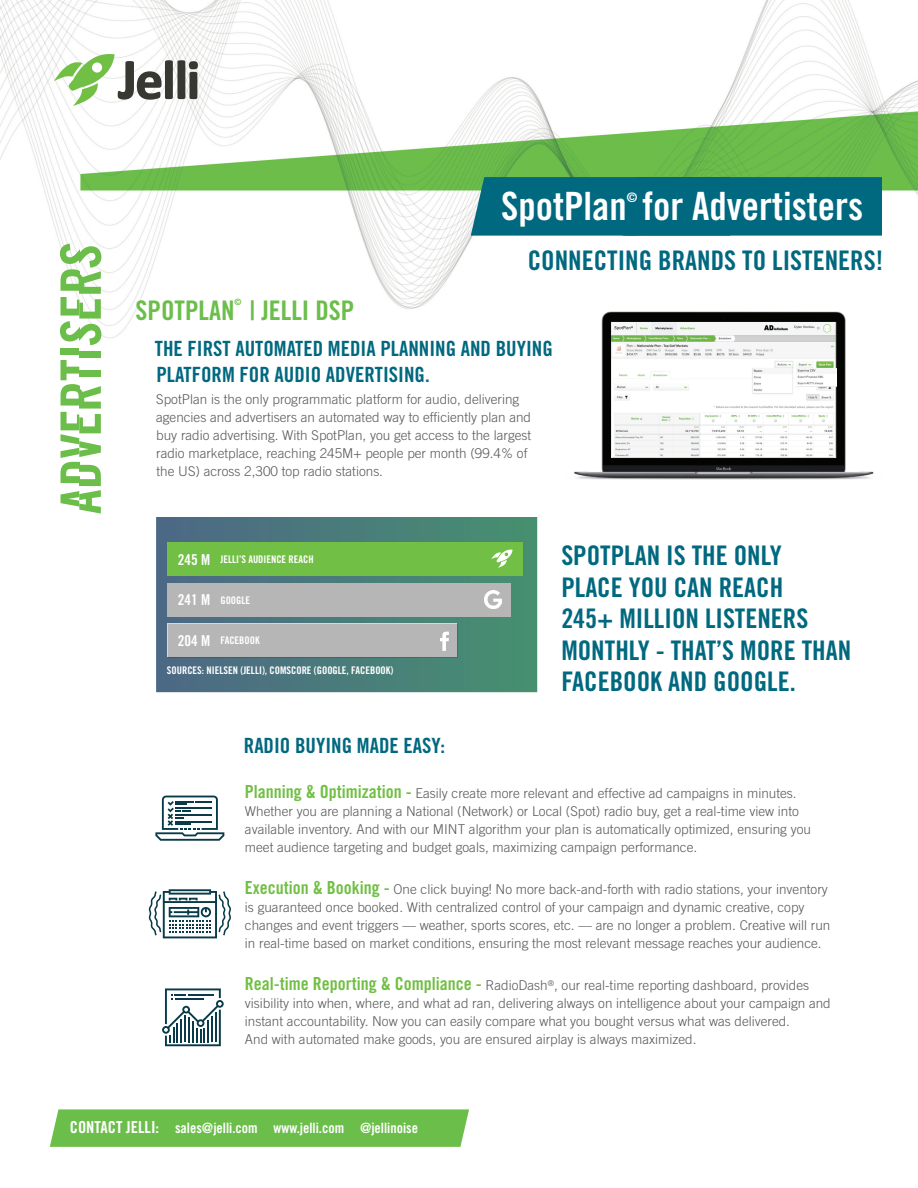
<style>
.page{position:relative;width:918px;height:1188px;background:#fff}
.page>*{position:absolute;margin:0;border:0;box-sizing:border-box;transform-origin:0 0}
.t1{font:39px "Trade Gothic LT Std Bd Cn 20";color:#fff}
.t2{font:27px/31.5px "Trade Gothic LT Std Bd Cn 20";color:#00687f}
.t3{font:27px "Trade Gothic LT Std Bd Cn 20";color:#6cbe4b}
.t4{font:21px/25.5px "Trade Gothic LT Std Bd Cn 20";color:#00687f}
.t5{font:14.25px "Trade Gothic LT Std Bd Cn 20";color:#fff}
.t6{font:300 13.5px/18px "Trade Gothic LT Std";color:#57585a}
.t7{font:13.05px "Trade Gothic LT Std Bd Cn 20";color:#fff}
.t8{font:10.5px "Trade Gothic LT Std Bd Cn 20";color:#fff}
.t9{font:8.7px "Trade Gothic LT Std Bd Cn 20";color:#6cbe4b}
.s1{font-size:15px}
.s2{font-family:"Trade Gothic LT Std Bd Cn 20";font-weight:400;font-size:18px;color:#71bf44}
.s3{font-size:16.5px}
</style>
<div class="page">
<img style="left:0;top:0;width:918px;height:1147px">
<svg style="left:50px;top:1109px;width:419px;height:38px;background:#70c051"></svg>
<svg style="left:156px;top:517px;width:381px;height:175px;background:#4c7f7a"></svg>
<div style="left:167px;top:583px;width:344px;height:33px;background:#b6b6b6"></div>
<div style="left:168px;top:624px;width:290px;height:33px;background:#b6b6b6"></div>
<div style="left:471px;top:177px;width:411px;height:59px;background:#00687f"></div>
<div style="left:61px;top:348px;width:18px;height:7px;background:#6cbe4b"></div>
<svg style="left:61px;top:360px;width:40px;height:154px"></svg>
<div style="left:79px;top:370px;width:22px;height:7px;background:#6cbe4b"></div>
<div style="left:79px;top:351px;width:22px;height:7px;background:#6cbe4b"></div>
<svg style="left:60px;top:243px;width:41px;height:102px"></svg>
<img style="left:561px;top:293px;width:332px;height:207px">
<img style="left:611px;top:322px;width:225px;height:136px">
<svg style="left:54px;top:53px;width:144px;height:53px"></svg>
<div style="left:167px;top:542px;width:355px;height:33px;background:#71bf44"></div>
<svg style="left:491px;top:549px;width:22px;height:19px"></svg>
<svg style="left:440px;top:632px;width:9px;height:19px"></svg>
<div style="left:149px;top:492px;width:394px;height:25px;background:#fff"></div>
<img style="left:484px;top:590px;width:18px;height:18px">
<svg style="left:155px;top:796px;width:69px;height:45px"></svg>
<svg style="left:149px;top:889px;width:82px;height:49px"></svg>
<svg style="left:162px;top:988px;width:62px;height:58px"></svg>
<hr style="left:175px;top:998px;width:28px;height:2px;background:#083a49">
<h1 class="t1" style="left:501px;top:182px;width:364px">SpotPlan for Advertisters</h1>
<p class="t7" style="left:627px;top:189px;width:12px">©</p>
<h2 class="t2" style="left:528px;top:244px;width:357px">CONNECTING BRANDS TO LISTENERS!</h2>
<h2 class="t3" style="left:136px;top:294px;width:100px">SPOTPLAN</h2>
<p class="t9" style="left:235px;top:297px;width:8px">©</p>
<h2 class="t3" style="left:249px;top:294px;width:106px">| JELLI DSP</h2>
<h3 class="t4" style="left:155px;top:336px;width:400px">THE FIRST AUTOMATED MEDIA PLANNING AND BUYING<br>PLATFORM FOR AUDIO ADVERTISING.</h3>
<p class="t6" style="left:156px;top:390px;width:377px">SpotPlan is the only programmatic platform for audio, delivering agencies and advertisers an automated way to efficiently plan and buy radio advertising. With SpotPlan, you get access to the largest radio marketplace, reaching 245M+ people per month (99.4% of the US) across 2,300 top radio stations.</p>
<p class="t8" style="left:178px;top:553px;width:137px"><span class="s1">245 M</span> JELLI’S AUDIENCE REACH</p>
<p class="t8" style="left:178px;top:593px;width:74px"><span class="s1">241 M</span> GOOGLE</p>
<p class="t8" style="left:178px;top:634px;width:83px"><span class="s1">204 M</span> FACEBOOK</p>
<p class="t8" style="left:167px;top:664px;width:228px">SOURCES: NIELSEN (JELLI), COMSCORE (GOOGLE, FACEBOOK)</p>
<h2 class="t2" style="left:561px;top:540px;width:291px">SPOTPLAN IS THE ONLY<br>PLACE YOU CAN REACH<br>245+ MILLION LISTENERS<br>MONTHLY - THAT’S MORE THAN<br>FACEBOOK AND GOOGLE.</h2>
<h3 class="t4" style="left:244px;top:733px;width:203px">RADIO BUYING MADE EASY:</h3>
<p class="t6" style="left:245px;top:784px;width:568px"><span class="s2">Planning &amp; Optimization -</span> Easily create more relevant and effective ad campaigns in minutes.<br>Whether you are planning a National (Network) or Local (Spot) radio buy, get a real-time view into available inventory. And with our MINT algorithm your plan is automatically optimized, ensuring you meet audience targeting and budget goals, maximizing campaign performance.</p>
<p class="t6" style="left:245px;top:880px;width:587px"><span class="s2">Execution &amp; Booking -</span> One click buying! No more back-and-forth with radio stations, your inventory is guaranteed once booked. With centralized control of your campaign and dynamic creative, copy changes and event triggers — weather, sports scores, etc. — are no longer a problem. Creative will run in real-time based on market conditions, ensuring the most relevant message reaches your audience.</p>
<p class="t6" style="left:245px;top:976px;width:587px"><span class="s2">Real-time Reporting &amp; Compliance -</span> RadioDash<sup>®</sup>, our real-time reporting dashboard, provides visibility into when, where, and what ad ran, delivering always on intelligence about your campaign and instant accountability. Now you can easily compare what you bought versus what was delivered.<br>And with automated make goods, you are ensured airplay is always maximized.</p>
<p class="t5" style="left:70px;top:1120px;width:350px"><span class="s3">CONTACT JELLI:</span> sales@jelli.com www.jelli.com @jellinoise</p>
</div>
